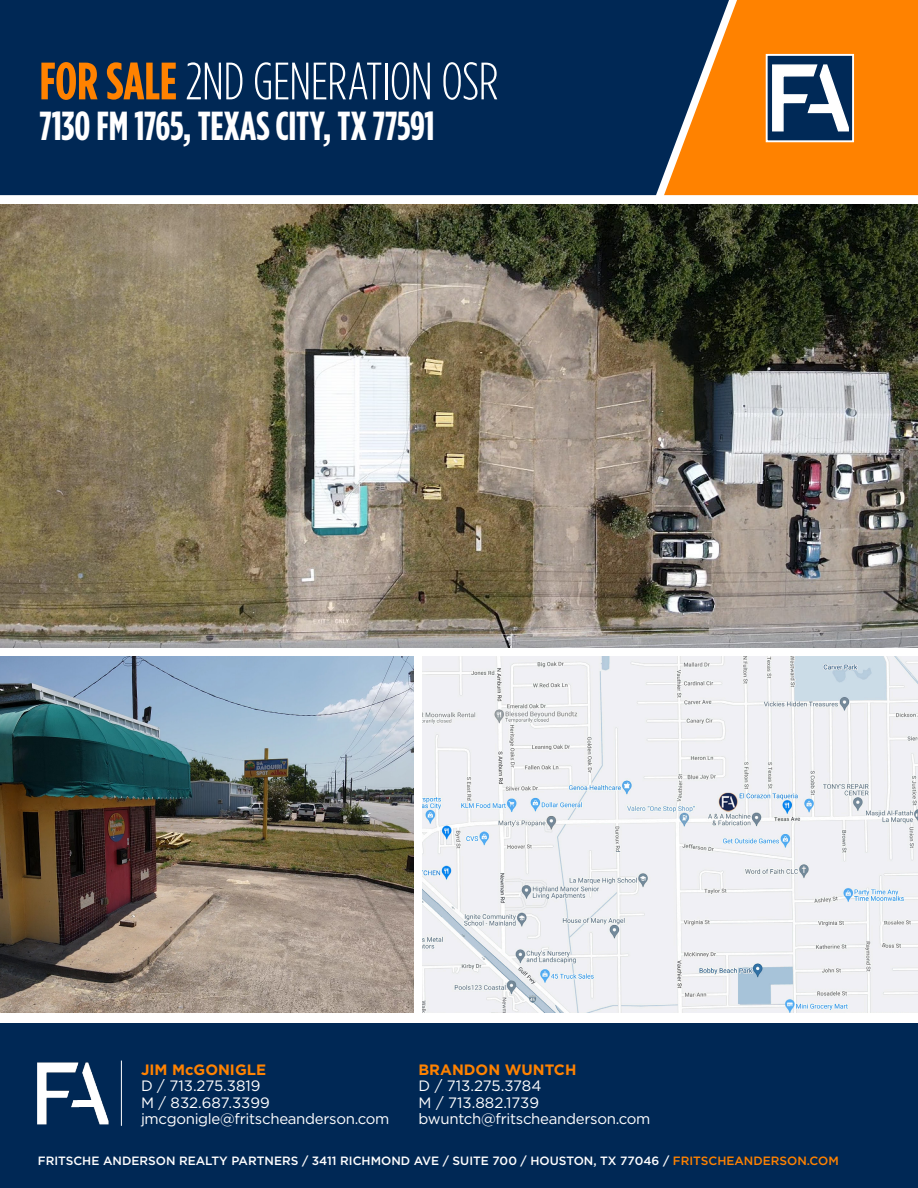
<style>
.page{position:relative;width:918px;height:1188px;background:#fff}
.page>*{position:absolute;margin:0;border:0;box-sizing:border-box;transform-origin:0 0}
.t1{font:300 52.5px "Gotham Condensed";letter-spacing:-.01em;color:#fff}
.t2{font:700 40.5px "Gotham Condensed";letter-spacing:-.01em;color:#fff}
.t3{font:15px/16.5px "Gotham";letter-spacing:-.02em;color:#fff}
.t4{font:700 15px "Gotham";color:#ff8200}
.t5{font:500 12px "Gotham";color:#fff}
.s1{font-weight:700;color:#ff8200}
.s2{color:#ff8200}
</style>
<div class="page">
<div style="left:745px;top:0;width:173px;height:195px;background:#ff8200"></div>
<div style="left:0;top:1024px;width:918px;height:164px;background:#002855"></div>
<img style="left:38px;top:1062px;width:71px;height:62px">
<hr style="left:121px;top:1061px;width:1px;height:65px;background:#fff">
<div style="left:0;top:0;width:647px;height:195px;background:#002855"></div>
<svg style="left:647px;top:0;width:98px;height:196px;background:#87623d"></svg>
<div style="left:766px;top:54px;width:88px;height:88px;background:#002957;border:2px solid #fff"></div>
<svg style="left:772px;top:64px;width:77px;height:68px"></svg>
<img style="left:0;top:204px;width:917px;height:444px">
<img style="left:422px;top:657px;width:496px;height:356px">
<img style="left:0;top:657px;width:414px;height:356px">
<h1 class="t1" style="left:40px;top:51px;width:461px"><span class="s1">FOR SALE</span> 2ND GENERATION OSR</h1>
<h2 class="t2" style="left:40px;top:103px;width:397px">7130 FM 1765, TEXAS CITY, TX 77591</h2>
<p class="t4" style="left:141px;top:1059px;width:127px">JIM McGONIGLE</p>
<p class="t3" style="left:141px;top:1077px;width:250px">D / 713.275.3819<br>M / 832.687.3399 jmcgonigle@fritscheanderson.com</p>
<p class="t4" style="left:418px;top:1059px;width:159px">BRANDON WUNTCH</p>
<p class="t3" style="left:418px;top:1077px;width:233px">D / 713.275.3784<br>M / 713.882.1739 bwuntch@fritscheanderson.com</p>
<p class="t5" style="left:38px;top:1153px;width:803px">FRITSCHE ANDERSON REALTY PARTNERS / 3411 RICHMOND AVE / SUITE 700 / HOUSTON, TX 77046 / <span class="s2">FRITSCHEANDERSON.COM</span></p>
</div>
